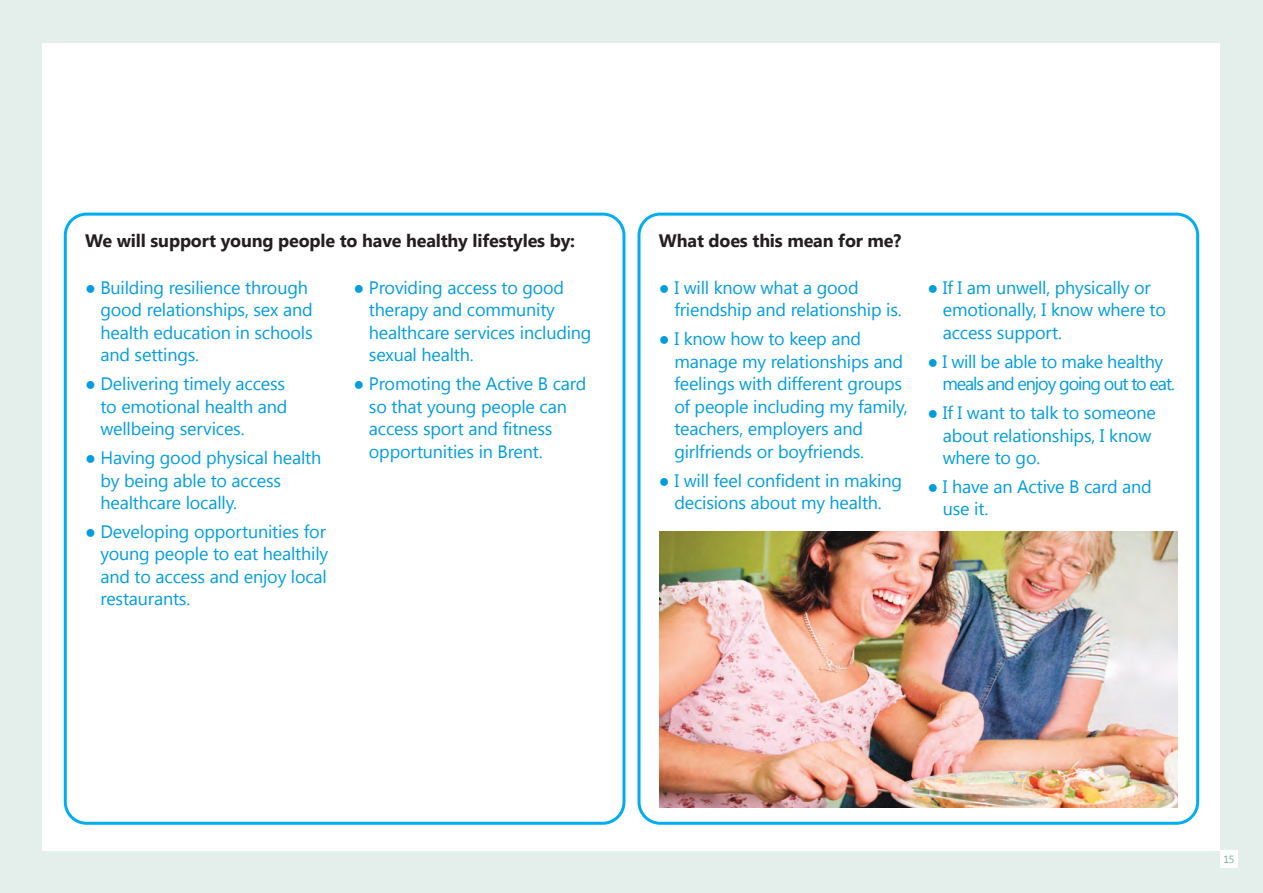
<style>
.page{position:relative;width:1263px;height:893px;background:#e4eeeb}
.page>*{position:absolute;margin:0;border:0;box-sizing:border-box;transform-origin:0 0}
.Healthy_bullet_point{font:18px/22.5px "Segoe UI";letter-spacing:-.01em;color:#009dde}
.Paragraph_headline{font:700 18px "Segoe UI";letter-spacing:-.01em;color:#231f20}
.Healthy_bullet_point-2{font:18px/22.5px "Segoe UI";letter-spacing:-.06em;color:#009dde}
.t1{font:10.5px "Segoe UI";color:#7aafa4}
</style>
<div class="page">
<div style="left:43px;top:43px;width:1177px;height:807px;background:#fff"></div>
<div style="left:1220px;top:850px;width:17px;height:17px;background:#fff"></div>
<div style="left:64px;top:213px;width:561px;height:612px;border:3px solid #00aeef;border-radius:21px"></div>
<div style="left:637px;top:213px;width:562px;height:612px;border:3px solid #00aeef;border-radius:21px"></div>
<img style="left:659px;top:531px;width:519px;height:277px">
<p class="Paragraph_headline" style="left:85px;top:226px;width:492px">We will support young people to have healthy lifestyles by:</p>
<p class="Paragraph_headline" style="left:659px;top:226px;width:244px">What does this mean for me?</p>
<p class="Healthy_bullet_point" style="left:100px;top:275px;width:214px;text-indent:-15px">● Building resilience through good relationships, sex and health education in schools and settings.</p>
<p class="Healthy_bullet_point" style="left:100px;top:372px;width:188px;text-align:justify;text-indent:-15px">● Delivering timely access to emotional health and wellbeing services.</p>
<p class="Healthy_bullet_point" style="left:100px;top:446px;width:222px;text-indent:-15px">● Having good physical health by being able to access healthcare locally.</p>
<p class="Healthy_bullet_point" style="left:100px;top:519px;width:229px;text-indent:-15px">● Developing opportunities for young people to eat healthily and to access and enjoy local restaurants.</p>
<p class="Healthy_bullet_point" style="left:369px;top:275px;width:224px;text-indent:-15px">● Providing access to good therapy and community healthcare services including sexual health.</p>
<p class="Healthy_bullet_point" style="left:369px;top:372px;width:219px;text-indent:-15px">● Promoting the Active B card so that young people can access sport and fitness opportunities in Brent.</p>
<p class="Healthy_bullet_point" style="left:674px;top:275px;width:229px;text-indent:-15px">● I will know what a good friendship and relationship is.</p>
<p class="Healthy_bullet_point" style="left:674px;top:327px;width:235px;text-indent:-15px">● I know how to keep and manage my relationships and feelings with different groups of people including my family, teachers, employers and girlfriends or boyfriends.</p>
<p class="Healthy_bullet_point" style="left:659px;top:468px;width:245px;text-align:center">● I will feel confident in making decisions about my health.</p>
<p class="Healthy_bullet_point" style="left:943px;top:275px;width:225px;text-indent:-15px">● If I am unwell, physically or emotionally, I know where to access support.</p>
<p class="Healthy_bullet_point-2" style="left:942px;top:349px;width:234px;text-indent:-15px">● I will be able to make healthy meals and enjoy going out to eat.</p>
<p class="Healthy_bullet_point" style="left:943px;top:401px;width:215px;text-indent:-15px">● If I want to talk to someone about relationships, I know where to go.</p>
<p class="Healthy_bullet_point" style="left:943px;top:474px;width:211px;text-indent:-15px">● I have an Active B card and use it.</p>
<p class="t1" style="left:1223px;top:852px;width:13px">15</p>
</div>
